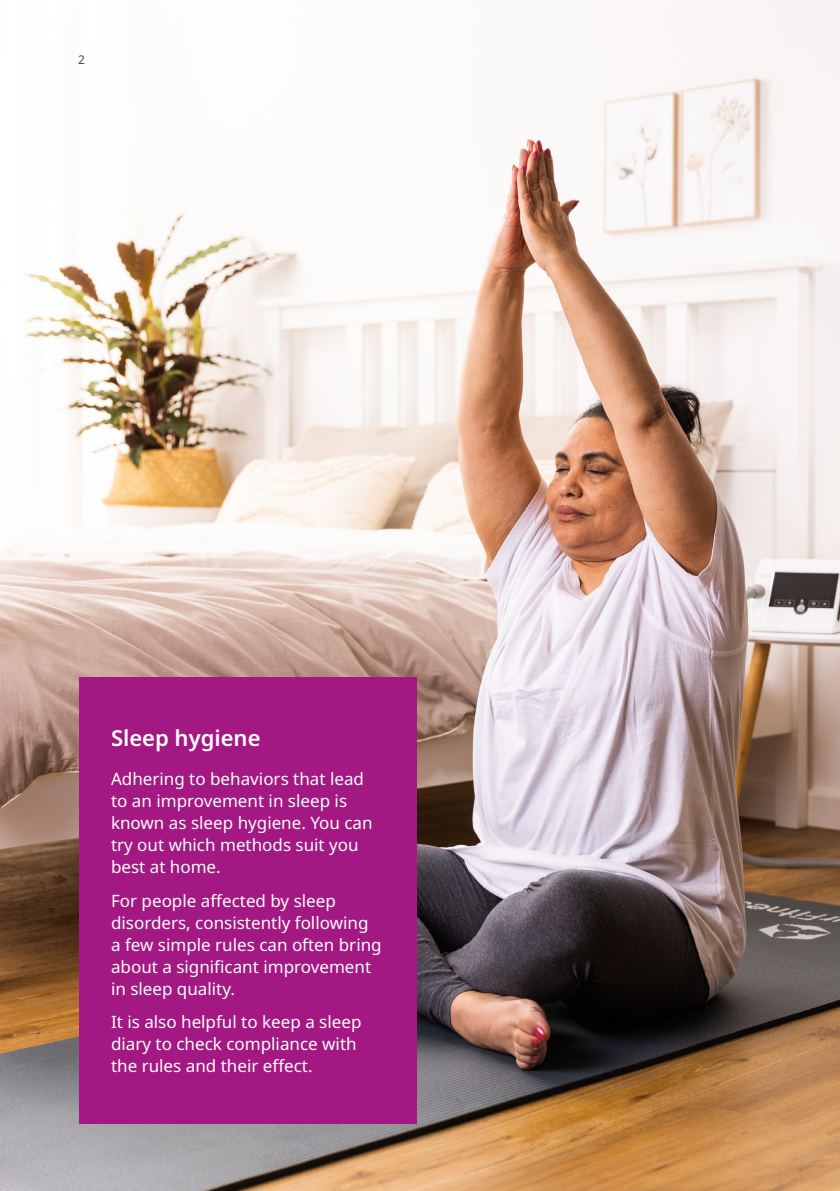
<style>
.page{position:relative;width:840px;height:1191px;background:#fff}
.page>*{position:absolute;margin:0;border:0;box-sizing:border-box;transform-origin:0 0}
.t1{font:600 22px "Noto Sans";color:#fff}
.t2{font:17px/22px "Noto Sans";color:#fff}
.t3{font:12px "Noto Sans";color:#4b4c4d}
</style>
<div class="page">
<img style="left:0;top:0;width:839px;height:1191px">
<div style="left:79px;top:677px;width:338px;height:446px;background:#a41884"></div>
<p class="t3" style="left:78px;top:53px;width:8px">2</p>
<p class="t1" style="left:111px;top:726px;width:151px">Sleep hygiene</p>
<p class="t2" style="left:111px;top:768px;width:263px">Adhering to behaviors that lead to an improvement in sleep is known as sleep hygiene. You can try out which methods suit you best at home.</p>
<p class="t2" style="left:111px;top:890px;width:272px">For people affected by sleep disorders, consistently following a few simple rules can often bring about a significant improvement in sleep quality.</p>
<p class="t2" style="left:111px;top:1011px;width:252px">It is also helpful to keep a sleep diary to check compliance with the rules and their effect.</p>
</div>
